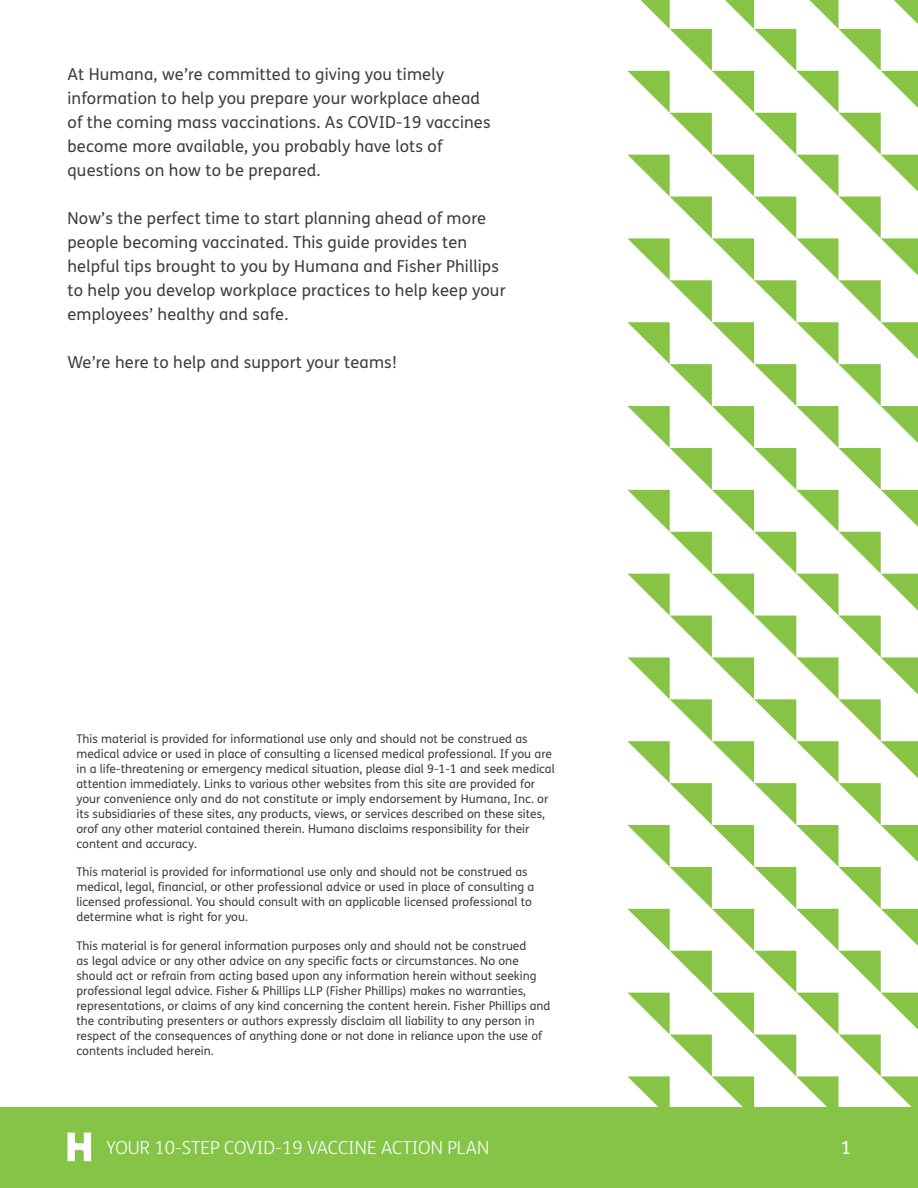
<style>
.page{position:relative;width:918px;height:1188px;background:#fff}
.page>*{position:absolute;margin:0;border:0;box-sizing:border-box;transform-origin:0 0}
.t1{font:300 18px "FS Humana";color:#fff}
.t2{font:18px "FS Humana";color:#fff}
.Body{font:16.5px/24px "FS Humana";letter-spacing:.01em;color:#3e3e3f}
.t3{font:12px/15px "FS Humana";color:#3e3e3f}
</style>
<div class="page">
<svg style="left:627px;top:0;width:291px;height:1107px"></svg>
<div style="left:0;top:1107px;width:918px;height:81px;background:#85c447"></div>
<svg style="left:67px;top:1132px;width:24px;height:29px"></svg>
<p class="Body" style="left:68px;top:62px;width:425px">At Humana, we’re committed to giving you timely information to help you prepare your workplace ahead of the coming mass vaccinations. As COVID-19 vaccines become more available, you probably have lots of questions on how to be prepared.</p>
<p class="Body" style="left:68px;top:206px;width:440px">Now’s the perfect time to start planning ahead of more people becoming vaccinated. This guide provides ten helpful tips brought to you by Humana and Fisher Phillips to help you develop workplace practices to help keep your employees’ healthy and safe.</p>
<p class="Body" style="left:68px;top:350px;width:331px">We’re here to help and support your teams!</p>
<p class="t3" style="left:76px;top:731px;width:480px">This material is provided for informational use only and should not be construed as medical advice or used in place of consulting a licensed medical professional. If you are in a life-threatening or emergency medical situation, please dial 9-1-1 and seek medical attention immediately. Links to various other websites from this site are provided for your convenience only and do not constitute or imply endorsement by Humana, Inc. or its subsidiaries of these sites, any products, views, or services described on these sites, orof any other material contained therein. Humana disclaims responsibility for their content and accuracy.</p>
<p class="t3" style="left:76px;top:864px;width:459px">This material is provided for informational use only and should not be construed as medical, legal, financial, or other professional advice or used in place of consulting a licensed professional. You should consult with an applicable licensed professional to determine what is right for you.</p>
<p class="t3" style="left:76px;top:938px;width:476px">This material is for general information purposes only and should not be construed<br>as legal advice or any other advice on any specific facts or circumstances. No one should act or refrain from acting based upon any information herein without seeking professional legal advice. Fisher &amp; Phillips LLP (Fisher Phillips) makes no warranties, representations, or claims of any kind concerning the content herein. Fisher Phillips and the contributing presenters or authors expressly disclaim all liability to any person in respect of the consequences of anything done or not done in reliance upon the use of contents included herein.</p>
<p class="t1" style="left:106px;top:1136px;width:384px">YOUR 10-STEP COVID-19 VACCINE ACTION PLAN</p>
<p class="t2" style="left:841px;top:1136px;width:12px">1</p>
</div>
